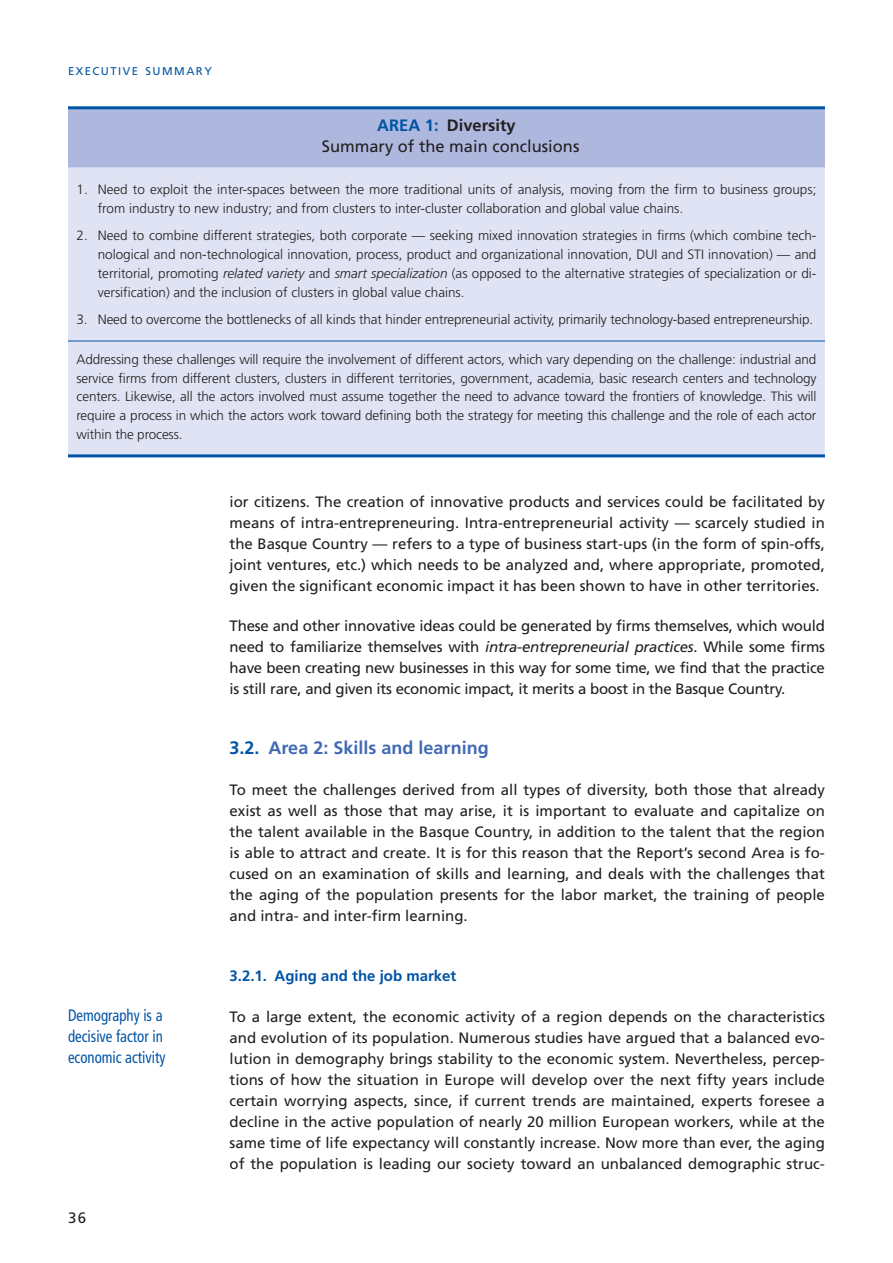
<style>
.page{position:relative;width:893px;height:1263px;background:#fff}
.page>*{position:absolute;margin:0;border:0;box-sizing:border-box;transform-origin:0 0}
.t1{font:700 18px "Frutiger LT Std";color:#426ab3}
.t2{font:condensed 16.5px/21px "Frutiger LT Std";color:#0054a6;scale:.9 1}
.t3{font:16.5px/21px "Frutiger LT Std";color:#231f20;text-align:center}
.t4{font:15px/21px "Frutiger LT Std";color:#231f20;text-align:justify}
.t5{font:700 15px "Frutiger LT Std";color:#0054a6}
.t6{font:300 13.5px/18.8px "Frutiger LT Std";color:#231f20;text-align:justify}
.t7{font:11.25px "Frutiger LT Std";letter-spacing:.135em;color:#0054a6}
.s1{font-weight:700;color:#0054a6}
.s2{font-weight:700}
.s3{font-style:italic}
.s4{color:#0054a6}
</style>
<div class="page">
<div style="left:68px;top:108px;width:757px;height:59px;background:#aeb8de"></div>
<div style="left:68px;top:167px;width:757px;height:287px;background:#e0e3f3"></div>
<hr style="left:68px;top:106px;width:757px;height:3px;background:#0054a6">
<hr style="left:68px;top:341px;width:757px;height:1px;background:#0054a6">
<hr style="left:68px;top:454px;width:757px;height:3px;background:#0054a6">
<p class="t7" style="left:68px;top:67px;width:145px">EXECUTIVE SUMMARY</p>
<p class="t3" style="left:322px;top:116px;width:259px"><span class="s1">AREA 1:</span> <span class="s2">Diversity<br></span>Summary of the main conclusions</p>
<p class="t6" style="left:98px;top:181px;width:720px;text-indent:-21px">1. Need to exploit the inter-spaces between the more traditional units of analysis, moving from the firm to business groups; from industry to new industry; and from clusters to inter-cluster collaboration and global value chains.</p>
<p class="t6" style="left:98px;top:227px;width:720px;text-indent:-21px">2. Need to combine different strategies, both corporate — seeking mixed innovation strategies in firms (which combine tech&shy;nological and non-technological innovation, process, product and organizational innovation, DUI and STI innovation) — and territorial, promoting <span class="s3">related variety</span> and <span class="s3">smart specialization</span> (as opposed to the alternative strategies of specialization or di&shy;versification) and the inclusion of clusters in global value chains.</p>
<p class="t6" style="left:77px;top:311px;width:738px">3. Need to overcome the bottlenecks of all kinds that hinder entrepreneurial activity, primarily technology-based entrepreneurship.</p>
<p class="t6" style="left:77px;top:351px;width:741px">Addressing these challenges will require the involvement of different actors, which vary depending on the challenge: industrial and service firms from different clusters, clusters in different territories, government, academia, basic research centers and technology centers. Likewise, all the actors involved must assume together the need to advance toward the frontiers of knowledge. This will require a process in which the actors work toward defining both the strategy for meeting this challenge and the role of each actor within the process.</p>
<p class="t4" style="left:230px;top:492px;width:597px">ior citizens. The creation of innovative products and services could be facilitated by means of intra-entrepreneuring. Intra-entrepreneurial activity — scarcely studied in the Basque Country — refers to a type of business start-ups (in the form of spin-offs, joint ventures, etc.) which needs to be analyzed and, where appropriate, promoted, given the significant economic impact it has been shown to have in other territories.</p>
<p class="t4" style="left:230px;top:617px;width:597px">These and other innovative ideas could be generated by firms themselves, which would need to familiarize themselves with <span class="s3">intra-entrepreneurial practices</span>. While some firms have been creating new businesses in this way for some time, we find that the practice is still rare, and given its economic impact, it merits a boost in the Basque Country.</p>
<p class="t2" style="left:68px;top:1006px;width:110px">Demography is a decisive factor in economic activity</p>
<p class="t4" style="left:68px;top:1209px;width:20px">36</p>
<p class="t1" style="left:230px;top:741px;width:261px"><span class="s4">3.2.</span> Area 2: Skills and learning</p>
<p class="t4" style="left:230px;top:780px;width:597px">To meet the challenges derived from all types of diversity, both those that already exist as well as those that may arise, it is important to evaluate and capitalize on the talent available in the Basque Country, in addition to the talent that the region is able to attract and create. It is for this reason that the Report’s second Area is fo&shy;cused on an examination of skills and learning, and deals with the challenges that the aging of the population presents for the labor market, the training of people and intra- and inter-firm learning.</p>
<p class="t5" style="left:230px;top:970px;width:228px">3.2.1. Aging and the job market</p>
<p class="t4" style="left:230px;top:1007px;width:597px">To a large extent, the economic activity of a region depends on the characteristics and evolution of its population. Numerous studies have argued that a balanced evo&shy;lution in demography brings stability to the economic system. Nevertheless, percep&shy;tions of how the situation in Europe will develop over the next fifty years include certain worrying aspects, since, if current trends are maintained, experts foresee a decline in the active population of nearly 20 million European workers, while at the same time of life expectancy will constantly increase. Now more than ever, the aging of the population is leading our society toward an unbalanced demographic struc-</p>
</div>
